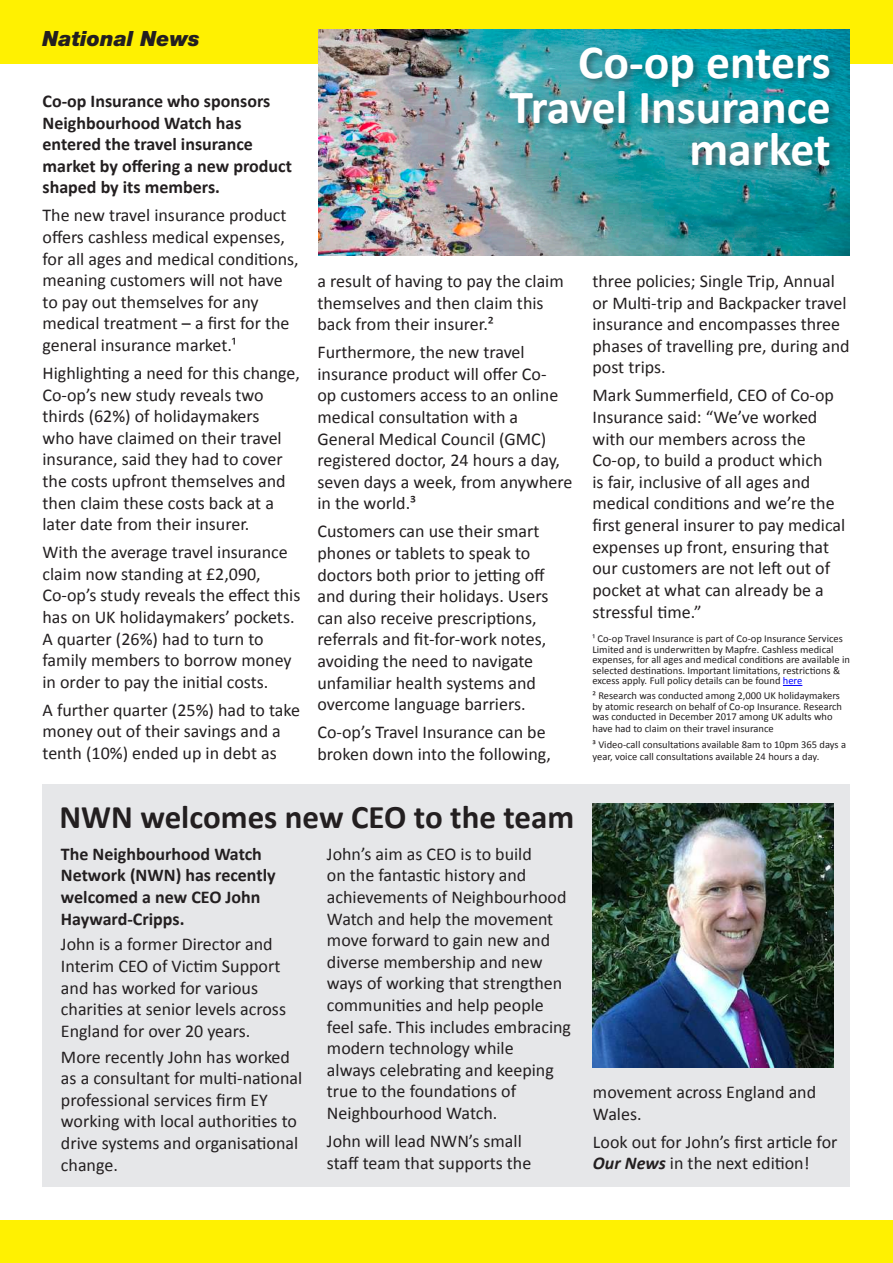
<style>
.page{position:relative;width:893px;height:1263px;background:#fff}
.page>*{position:absolute;margin:0;border:0;box-sizing:border-box;transform-origin:0 0}
.t1{font:700 47.85px/43.5px "Calibri";color:#fff;text-align:right}
.t2{font:700 33px "Calibri";color:#231f20}
.t3{font:italic 900 21px "Helvetica Neue";color:#231f20}
.t4{font:18px/21.6px "Calibri";color:#231f20}
.t5{font:700 18px/21.6px "Calibri";color:#231f20}
.t6{font:10.5px/10.5px "Calibri";color:#231f20}
.s1{color:#00f}
.s2{font-weight:700;font-style:italic}
</style>
<div class="page">
<div style="left:0;top:0;width:893px;height:64px;background:#fff101"></div>
<div style="left:43px;top:784px;width:807px;height:402px;background:#e6e7e9"></div>
<div style="left:0;top:1220px;width:893px;height:43px;background:#fff101"></div>
<svg style="left:783px;top:685px;width:19px;height:1px"></svg>
<img style="left:593px;top:804px;width:241px;height:263px">
<img style="left:319px;top:30px;width:530px;height:225px">
<div style="left:508px;top:46px;width:330px;height:129px;background:#231f20;opacity:.4"></div>
<p class="t3" style="left:43px;top:26px;width:159px">National News</p>
<p class="t5" style="left:43px;top:90px;width:251px">Co-op Insurance who sponsors<br>Neighbourhood Watch has entered the travel insurance market by offering a new product shaped by its members.</p>
<p class="t4" style="left:43px;top:204px;width:258px">The new travel insurance product offers cashless medical expenses, for all ages and medical conditions, meaning customers will not have to pay out themselves for any medical treatment – a first for the general insurance market.¹</p>
<p class="t4" style="left:43px;top:361px;width:259px">Highlighting a need for this change,<br>Co-op’s new study reveals two thirds (62%) of holidaymakers<br>who have claimed on their travel insurance, said they had to cover the costs upfront themselves and then claim these costs back at a later date from their insurer.</p>
<p class="t4" style="left:43px;top:541px;width:259px">With the average travel insurance claim now standing at £2,090,<br>Co-op’s study reveals the effect this has on UK holidaymakers’ pockets.<br>A quarter (26%) had to turn to family members to borrow money in order to pay the initial costs.</p>
<p class="t4" style="left:43px;top:698px;width:259px">A further quarter (25%) had to take money out of their savings and a tenth (10%) ended up in debt as</p>
<h1 class="t1" style="left:510px;top:39px;width:323px">Co-op enters<br>Travel Insurance market</h1>
<p class="t4" style="left:317px;top:269px;width:248px">a result of having to pay the claim themselves and then claim this back from their insurer.²</p>
<p class="t4" style="left:317px;top:341px;width:256px">Furthermore, the new travel insurance product will offer Co-<br>op customers access to an online medical consultation with a<br>General Medical Council (GMC) registered doctor, 24 hours a day, seven days a week, from anywhere in the world.³</p>
<p class="t4" style="left:317px;top:520px;width:232px">Customers can use their smart phones or tablets to speak to doctors both prior to jetting off and during their holidays. Users can also receive prescriptions, referrals and fit-for-work notes, avoiding the need to navigate unfamiliar health systems and overcome language barriers.</p>
<p class="t4" style="left:317px;top:721px;width:235px">Co-op’s Travel Insurance can be broken down into the following,</p>
<p class="t4" style="left:592px;top:269px;width:259px">three policies; Single Trip, Annual or Multi-trip and Backpacker travel insurance and encompasses three phases of travelling pre, during and post trips.</p>
<p class="t4" style="left:592px;top:384px;width:254px">Mark Summerfield, CEO of Co-op<br>Insurance said: “We’ve worked with our members across the<br>Co-op, to build a product which<br>is fair, inclusive of all ages and medical conditions and we’re the first general insurer to pay medical expenses up front, ensuring that our customers are not left out of pocket at what can already be a stressful time.”</p>
<p class="t6" style="left:592px;top:633px;width:259px">¹ Co-op Travel Insurance is part of Co-op Insurance Services Limited and is underwritten by Mapfre. Cashless medical expenses, for all ages and medical conditions are available in selected destinations. Important limitations, restrictions &amp; excess apply. Full policy details can be found <span class="s1">here</span></p>
<p class="t6" style="left:592px;top:690px;width:251px">² Research was conducted among 2,000 UK holidaymakers by atomic research on behalf of Co-op Insurance. Research was conducted in December 2017 among UK adults who</p>
<p class="t6" style="left:592px;top:720px;width:255px;line-height:16.2px">have had to claim on their travel insurance<br>³ Video-call consultations available 8am to 10pm 365 days a</p>
<p class="t6" style="left:592px;top:751px;width:228px">year, voice call consultations available 24 hours a day.</p>
<h2 class="t2" style="left:60px;top:794px;width:516px">NWN welcomes new CEO to the team</h2>
<p class="t5" style="left:61px;top:842px;width:216px">The Neighbourhood Watch<br>Network (NWN) has recently welcomed a new CEO John<br>Hayward-Cripps.</p>
<p class="t4" style="left:61px;top:933px;width:227px">John is a former Director and<br>Interim CEO of Victim Support and has worked for various charities at senior levels across<br>England for over 20 years.</p>
<p class="t4" style="left:61px;top:1045px;width:243px">More recently John has worked as a consultant for multi-national professional services firm EY working with local authorities to drive systems and organisational change.</p>
<p class="t4" style="left:327px;top:842px;width:246px">John’s aim as CEO is to build<br>on the fantastic history and achievements of Neighbourhood<br>Watch and help the movement move forward to gain new and diverse membership and new ways of working that strengthen communities and help people feel safe. This includes embracing modern technology while<br>always celebrating and keeping true to the foundations of<br>Neighbourhood Watch.</p>
<p class="t4" style="left:327px;top:1129px;width:206px">John will lead NWN’s small staff team that supports the</p>
<p class="t4" style="left:593px;top:1081px;width:225px">movement across England and<br>Wales.</p>
<p class="t4" style="left:593px;top:1130px;width:246px">Look out for John’s first article for<br><span class="s2">Our News</span> in the next edition!</p>
</div>
